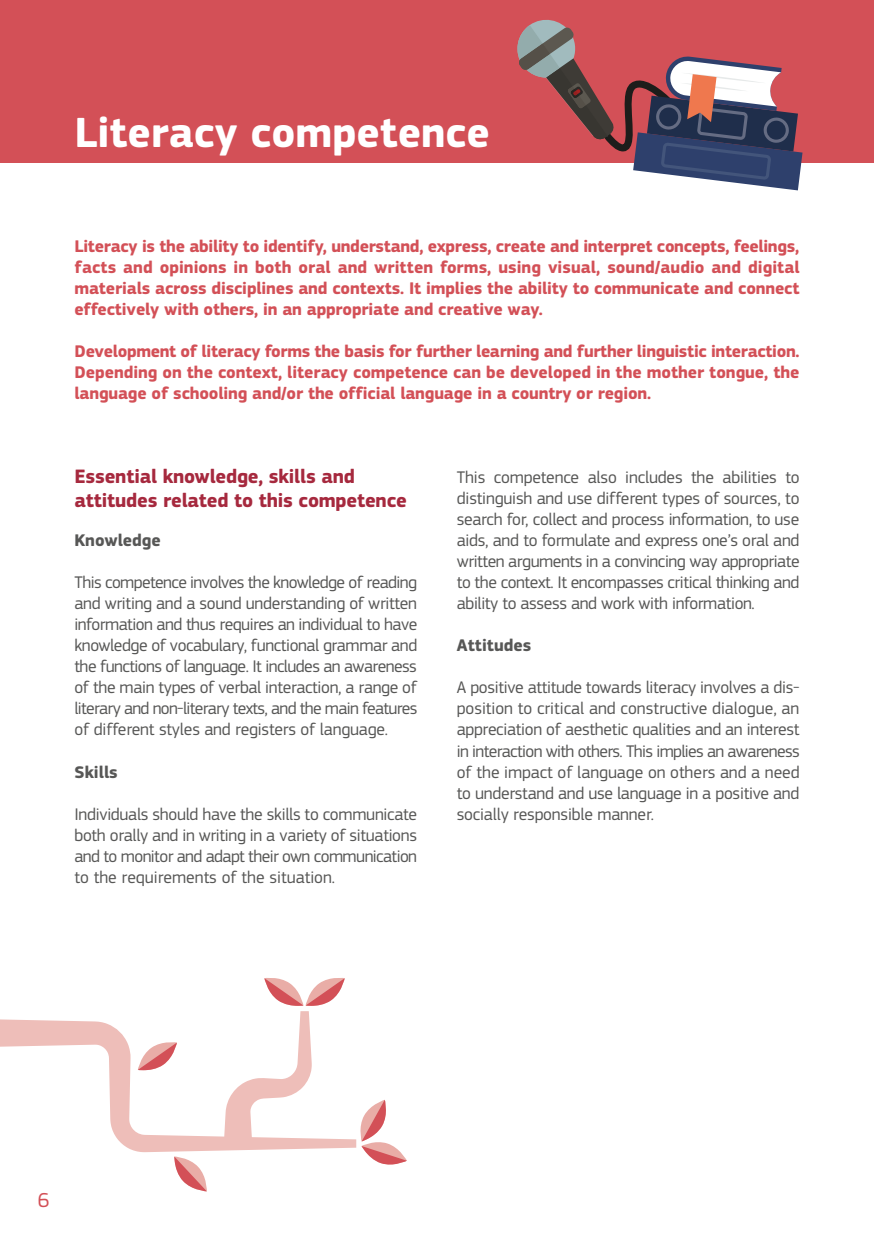
<style>
.page{position:relative;width:874px;height:1241px;background:#fff}
.page>*{position:absolute;margin:0;border:0;box-sizing:border-box;transform-origin:0 0}
.Titre{font:700 43.75px "EC Square Sans Pro";color:#fff}
.t1{font:21px "EC Square Sans Pro";color:#d35057}
.Titre2{font:700 20.12px/24.2px "EC Square Sans Pro";letter-spacing:-.01em;color:#a6293e}
.Body{font:17.5px/21px "EC Square Sans Pro";letter-spacing:-.015em;color:#575756;text-align:justify}
.Intro{font:700 17.5px/21px "EC Square Sans Pro";letter-spacing:-.01em;color:#d35057;text-align:justify}
.Intertitres{font:700 17.5px "EC Square Sans Pro";color:#575756}
</style>
<div class="page">
<hr style="left:873px;top:0;width:1px;height:162px;background:#ee820a">
<div style="left:0;top:0;width:873px;height:162px;background:#d35057"></div>
<svg style="left:0;top:1011px;width:356px;height:140px"></svg>
<svg style="left:264px;top:978px;width:80px;height:28px"></svg>
<svg style="left:138px;top:1040px;width:39px;height:32px"></svg>
<svg style="left:360px;top:1099px;width:46px;height:66px"></svg>
<svg style="left:174px;top:1156px;width:33px;height:35px"></svg>
<svg style="left:513px;top:20px;width:289px;height:170px"></svg>
<p class="Titre" style="left:74px;top:106px;width:417px">Literacy competence</p>
<p class="Intro" style="left:74px;top:236px;width:726px">Literacy is the ability to identify, understand, express, create and interpret concepts, feelings, facts and opinions in both oral and written forms, using visual, sound/audio and digital materials across disciplines and contexts. It implies the ability to communicate and connect effectively with others, in an appropriate and creative way.</p>
<p class="Intro" style="left:74px;top:341px;width:726px">Development of literacy forms the basis for further learning and further linguistic interaction.<br>Depending on the context, literacy competence can be developed in the mother tongue, the language of schooling and/or the official language in a country or region.</p>
<p class="Titre2" style="left:74px;top:465px;width:334px">Essential knowledge, skills and attitudes related to this competence</p>
<p class="Intertitres" style="left:74px;top:530px;width:88px">Knowledge</p>
<p class="Body" style="left:74px;top:572px;width:344px">This competence involves the knowledge of reading and writing and a sound understanding of written information and thus requires an individual to have knowledge of vocabulary, functional grammar and the functions of language. It includes an awareness of the main types of verbal interaction, a range of literary and non-literary texts, and the main features of different styles and registers of language.</p>
<p class="Intertitres" style="left:74px;top:761px;width:45px">Skills</p>
<p class="Body" style="left:74px;top:803px;width:344px">Individuals should have the skills to communicate both orally and in writing in a variety of situations and to monitor and adapt their own communication to the requirements of the situation.</p>
<p class="Body" style="left:456px;top:467px;width:344px">This competence also includes the abilities to distinguish and use different types of sources, to search for, collect and process information, to use aids, and to formulate and express one’s oral and written arguments in a convincing way appropriate to the context. It encompasses critical thinking and ability to assess and work with information.</p>
<p class="Intertitres" style="left:456px;top:635px;width:76px">Attitudes</p>
<p class="Body" style="left:456px;top:677px;width:344px">A positive attitude towards literacy involves a dis&shy;position to critical and constructive dialogue, an appreciation of aesthetic qualities and an interest in interaction with others. This implies an awareness of the impact of language on others and a need to understand and use language in a positive and socially responsible manner.</p>
<p class="t1" style="left:38px;top:1187px;width:13px">6</p>
</div>
